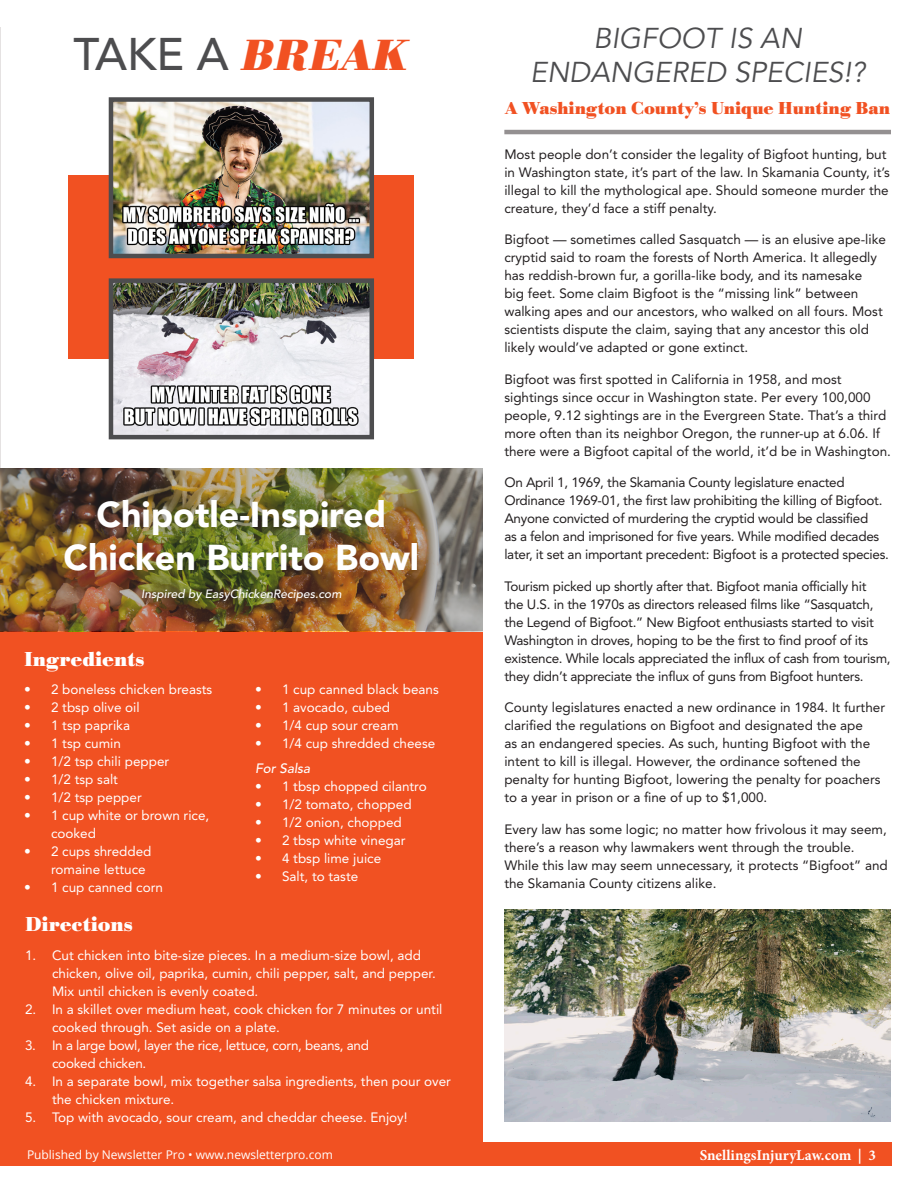
<style>
.page{position:relative;width:918px;height:1188px;background:#fff}
.page>*{position:absolute;margin:0;border:0;box-sizing:border-box;transform-origin:0 0}
.t1{font:500 45.3px "Avenir LT Std";color:#4d4d4f}
.t2{font:900 35.7px/42.9px "Avenir LT Std";color:#fff;text-align:center}
.t3{font:italic 28.5px/34.5px "Avenir LT Std";color:#4d4d4f;text-align:center}
.t4{font:700 21px "Bodoni URW";color:#fff}
.t5{font:700 18px "Bodoni URW";color:#f15122}
.t6{font:700 15px "Minion Pro";color:#fff}
.t7{font:13.5px/18px "Avenir LT Std";color:#231f20}
.t8{font:13.5px/18px "Avenir LT Std";color:#fff}
.t9{font:13.5px/18px "Avenir LT Std";letter-spacing:-.02em;color:#231f20}
.t10{font:13.5px/18px "Avenir LT Std";letter-spacing:-.02em;color:#fff}
.t11{font:italic 500 13.5px "Avenir LT Std";color:#fff}
.t12{font:12px "Open Sans";color:#fff}
.t13{font:italic 500 12px "Avenir LT Std";color:#fff}
.s1{font-family:"Bodoni URW";font-weight:700;font-style:italic;color:#f15122}
</style>
<div class="page">
<hr style="left:0;top:27px;width:1px;height:1115px;background:#e5e2e2">
<div style="left:0;top:594px;width:483px;height:548px;background:#f15122"></div>
<div style="left:0;top:1142px;width:891px;height:24px;background:#f15122"></div>
<div style="left:69px;top:175px;width:345px;height:184px;background:#f15122"></div>
<img style="left:115px;top:103px;width:253px;height:149px">
<div style="left:109px;top:97px;width:265px;height:161px;border:5px solid #4d4d4f"></div>
<hr style="left:504px;top:130px;width:387px;height:4px;background:#949091">
<img style="left:0;top:469px;width:483px;height:162px">
<div style="left:62px;top:498px;width:376px;height:92px;background:#231f20;opacity:.25"></div>
<div style="left:139px;top:586px;width:215px;height:27px;background:#231f20;opacity:.25"></div>
<img style="left:504px;top:909px;width:387px;height:212px">
<img style="left:115px;top:284px;width:253px;height:149px">
<div style="left:109px;top:278px;width:265px;height:161px;border:5px solid #4d4d4f"></div>
<h1 class="t1" style="left:73px;top:28px;width:337px">TAKE A <span class="s1">BREAK</span></h1>
<h3 class="t3" style="left:530px;top:21px;width:336px">BIGFOOT IS AN<br>ENDANGERED SPECIES!?</h3>
<h2 class="t2" style="left:64px;top:496px;width:357px">Chipotle-Inspired<br>Chicken Burrito Bowl</h2>
<p class="t13" style="left:141px;top:589px;width:202px">Inspired by EasyChickenRecipes.com</p>
<h3 class="t4" style="left:24px;top:652px;width:122px">Ingredients</h3>
<p class="t8" style="left:24px;top:681px;width:190px">• 2 boneless chicken breasts</p>
<p class="t8" style="left:24px;top:699px;width:117px">• 2 tbsp olive oil</p>
<p class="t8" style="left:24px;top:717px;width:108px">• 1 tsp paprika</p>
<p class="t8" style="left:24px;top:735px;width:99px">• 1 tsp cumin</p>
<p class="t8" style="left:24px;top:753px;width:147px">• 1/2 tsp chili pepper</p>
<p class="t8" style="left:24px;top:771px;width:96px">• 1/2 tsp salt</p>
<p class="t8" style="left:24px;top:789px;width:119px">• 1/2 tsp pepper</p>
<p class="t8" style="left:51px;top:807px;width:160px;text-indent:-27px">• 1 cup white or brown rice, cooked</p>
<p class="t8" style="left:51px;top:843px;width:102px;text-indent:-27px">• 2 cups shredded romaine lettuce</p>
<p class="t8" style="left:24px;top:879px;width:141px">• 1 cup canned corn</p>
<p class="t8" style="left:255px;top:681px;width:185px">• 1 cup canned black beans</p>
<p class="t8" style="left:255px;top:699px;width:137px">• 1 avocado, cubed</p>
<p class="t8" style="left:255px;top:717px;width:145px">• 1/4 cup sour cream</p>
<p class="t8" style="left:255px;top:735px;width:182px">• 1/4 cup shredded cheese</p>
<p class="t11" style="left:255px;top:763px;width:57px">For Salsa</p>
<p class="t8" style="left:255px;top:778px;width:173px">• 1 tbsp chopped cilantro</p>
<p class="t8" style="left:255px;top:796px;width:158px">• 1/2 tomato, chopped</p>
<p class="t8" style="left:255px;top:814px;width:148px">• 1/2 onion, chopped</p>
<p class="t8" style="left:255px;top:832px;width:152px">• 2 tbsp white vinegar</p>
<p class="t8" style="left:255px;top:850px;width:128px">• 4 tbsp lime juice</p>
<p class="t8" style="left:255px;top:868px;width:105px">• Salt, to taste</p>
<h3 class="t4" style="left:25px;top:917px;width:109px">Directions</h3>
<p class="t8" style="left:52px;top:947px;width:385px;text-indent:-27px">1. Cut chicken into bite-size pieces. In a medium-size bowl, add chicken, olive oil, paprika, cumin, chili pepper, salt, and pepper.<br>Mix until chicken is evenly coated.</p>
<p class="t8" style="left:52px;top:1001px;width:392px;text-indent:-27px">2. In a skillet over medium heat, cook chicken for 7 minutes or until cooked through. Set aside on a plate.</p>
<p class="t10" style="left:52px;top:1037px;width:319px;text-indent:-27px">3. In a large bowl, layer the rice, lettuce, corn, beans, and cooked chicken.</p>
<p class="t8" style="left:52px;top:1073px;width:400px;text-indent:-27px">4. In a separate bowl, mix together salsa ingredients, then pour over the chicken mixture.</p>
<p class="t8" style="left:25px;top:1109px;width:384px">5. Top with avocado, sour cream, and cheddar cheese. Enjoy!</p>
<h3 class="t5" style="left:505px;top:101px;width:386px">A Washington County’s Unique Hunting Ban</h3>
<p class="t7" style="left:504px;top:146px;width:387px">Most people don’t consider the legality of Bigfoot hunting, but in Washington state, it’s part of the law. In Skamania County, it’s illegal to kill the mythological ape. Should someone murder the creature, they’d face a stiff penalty.</p>
<p class="t7" style="left:504px;top:232px;width:383px">Bigfoot — sometimes called Sasquatch — is an elusive ape-like cryptid said to roam the forests of North America. It allegedly has reddish-brown fur, a gorilla-like body, and its namesake<br>big feet. Some claim Bigfoot is the “missing link” between walking apes and our ancestors, who walked on all fours. Most scientists dispute the claim, saying that any ancestor this old likely would’ve adapted or gone extinct.</p>
<p class="t7" style="left:504px;top:371px;width:388px">Bigfoot was first spotted in California in 1958, and most sightings since occur in Washington state. Per every 100,000 people, 9.12 sightings are in the Evergreen State. That’s a third more often than its neighbor Oregon, the runner-up at 6.06. If there were a Bigfoot capital of the world, it’d be in Washington.</p>
<p class="t9" style="left:504px;top:475px;width:386px">On April 1, 1969, the Skamania County legislature enacted Ordinance 1969-01, the first law prohibiting the killing of Bigfoot.<br>Anyone convicted of murdering the cryptid would be classified<br>as a felon and imprisoned for five years. While modified decades later, it set an important precedent: Bigfoot is a protected species.</p>
<p class="t9" style="left:504px;top:578px;width:388px">Tourism picked up shortly after that. Bigfoot mania officially hit<br>the U.S. in the 1970s as directors released films like “Sasquatch, the Legend of Bigfoot.” New Bigfoot enthusiasts started to visit Washington in droves, hoping to be the first to find proof of its existence. While locals appreciated the influx of cash from tourism, they didn’t appreciate the influx of guns from Bigfoot hunters.</p>
<p class="t7" style="left:504px;top:700px;width:382px">County legislatures enacted a new ordinance in 1984. It further clarified the regulations on Bigfoot and designated the ape<br>as an endangered species. As such, hunting Bigfoot with the intent to kill is illegal. However, the ordinance softened the penalty for hunting Bigfoot, lowering the penalty for poachers to a year in prison or a fine of up to $1,000.</p>
<p class="t7" style="left:504px;top:821px;width:385px">Every law has some logic; no matter how frivolous it may seem, there’s a reason why lawmakers went through the trouble.<br>While this law may seem unnecessary, it protects “Bigfoot” and the Skamania County citizens alike.</p>
<p class="t12" style="left:27px;top:1150px;width:307px">Published by Newsletter Pro • www.newsletterpro.com</p>
<p class="t6" style="left:700px;top:1148px;width:178px">SnellingsInjuryLaw.com | 3</p>
</div>
